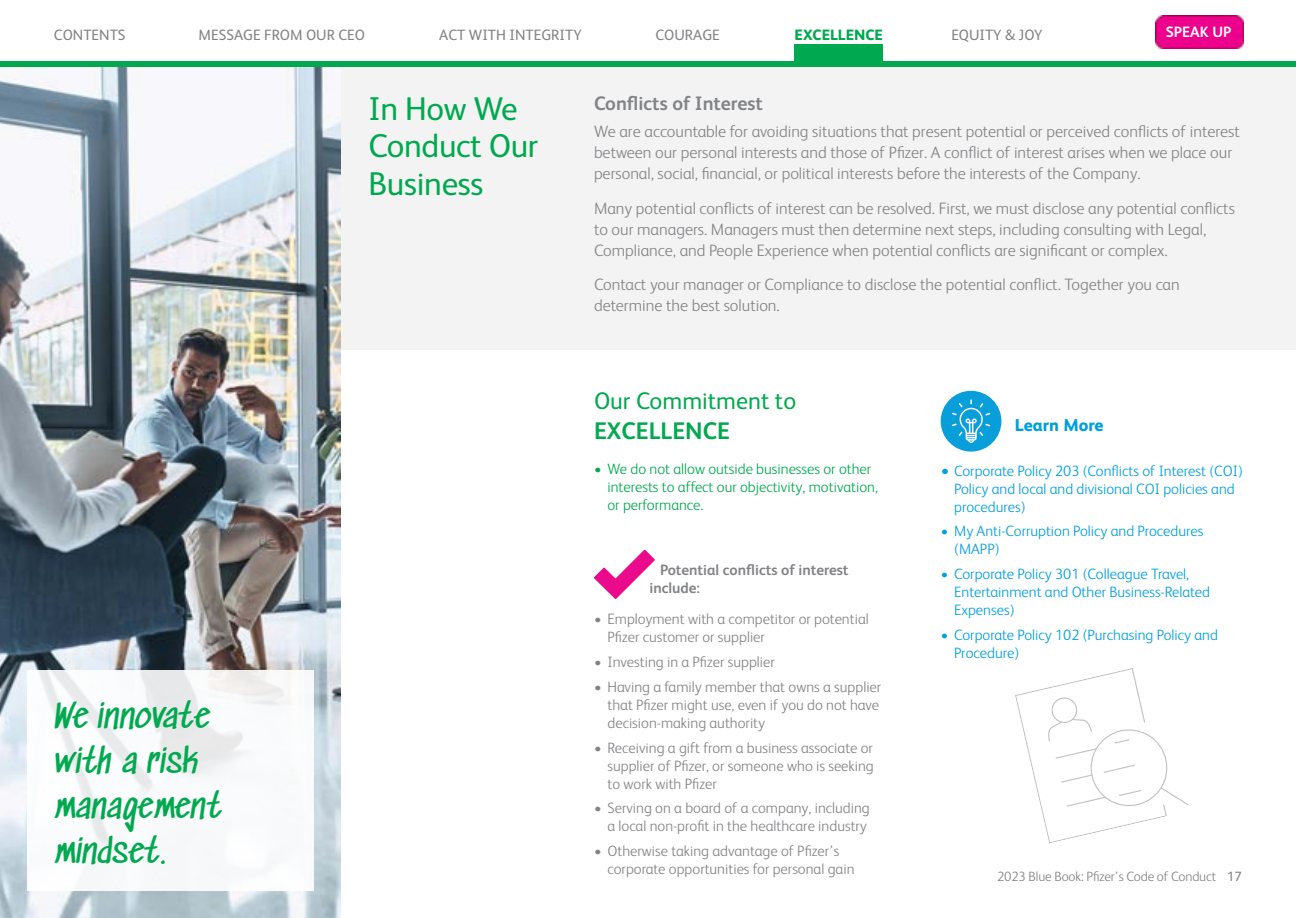
<style>
.page{position:relative;width:1296px;height:918px;background:#fff}
.page>*{position:absolute;margin:0;border:0;box-sizing:border-box;transform-origin:0 0}
.t1{font:33px/45px "Sedgwick Ave";color:#00a94f}
.t2{font:33px/37.5px "FS Albert";letter-spacing:-.01em;color:#00a94f}
.t3{font:24px "FS Albert";color:#00a94f}
.t4{font:700 24px "FS Albert";color:#00a94f}
.t5{font:700 19.5px "FS Albert";color:#828386}
.t6{font:800 17.1px "FS Albert";color:#009fdb}
.t7{font:300 16.5px/21px "FS Albert";color:#828386}
.t8{font:300 15px/18px "FS Albert";color:#828386}
.t9{font:300 15px/18px "FS Albert";color:#009fdb}
.t10{font:300 15px/18px "FS Albert";color:#00a94f}
.t11{font:15px "FS Albert";color:#828386}
.t12{font:700 15px/18px "FS Albert";color:#828386}
.t13{font:800 15px "FS Albert";color:#00a94f}
.t14{font:700 15px "FS Albert";color:#fff}
.t15{font:300 13.5px "FS Albert";letter-spacing:-.01em;color:#828386}
.s1{font-size:17.1px}
.s2{font-weight:400}
</style>
<div class="page">
<div style="left:0;top:61px;width:1296px;height:7px;background:#00a94f"></div>
<img style="left:1156px;top:15px;width:87px;height:34px">
<div style="left:324px;top:68px;width:972px;height:282px;background:#f3f3f3"></div>
<img style="left:0;top:68px;width:340px;height:850px">
<div style="left:941px;top:391px;width:60px;height:61px;background:#089eda;border-radius:50%"></div>
<svg style="left:952px;top:399px;width:38px;height:44px"></svg>
<svg style="left:594px;top:550px;width:61px;height:49px"></svg>
<svg style="left:27px;top:671px;width:286px;height:220px"></svg>
<svg style="left:1015px;top:668px;width:173px;height:175px"></svg>
<div style="left:795px;top:44px;width:88px;height:22px;background:#00a94f"></div>
<p class="t11" style="left:54px;top:24px;width:73px">CONTENTS</p>
<p class="t11" style="left:199px;top:24px;width:168px">MESSAGE FROM OUR CEO</p>
<p class="t11" style="left:439px;top:24px;width:144px">ACT WITH INTEGRITY</p>
<p class="t11" style="left:656px;top:24px;width:66px">COURAGE</p>
<p class="t13" style="left:795px;top:23px;width:90px">EXCELLENCE</p>
<p class="t11" style="left:951px;top:24px;width:92px">EQUITY &amp; JOY</p>
<p class="t14" style="left:1166px;top:22px;width:67px">SPEAK UP</p>
<h1 class="t1" style="left:54px;top:695px;width:170px">We innovate with a risk management mindset.</h1>
<h1 class="t2" style="left:369px;top:88px;width:171px">In How We<br>Conduct Our<br>Business</h1>
<p class="t5" style="left:594px;top:90px;width:170px">Conflicts of Interest</p>
<p class="t7" style="left:594px;top:120px;width:647px">We are accountable for avoiding situations that present potential or perceived conflicts of interest between our personal interests and those of Pfizer. A conflict of interest arises when we place our personal, social, financial, or political interests before the interests of the Company.</p>
<p class="t7" style="left:594px;top:197px;width:642px">Many potential conflicts of interest can be resolved. First, we must disclose any potential conflicts to our managers. Managers must then determine next steps, including consulting with Legal,<br>Compliance, and People Experience when potential conflicts are significant or complex.</p>
<p class="t7" style="left:594px;top:273px;width:587px">Contact your manager or Compliance to disclose the potential conflict. Together you can determine the best solution.</p>
<h2 class="t3" style="left:594px;top:385px;width:204px">Our Commitment to</h2>
<h2 class="t4" style="left:594px;top:414px;width:137px">EXCELLENCE</h2>
<p class="t10" style="left:608px;top:460px;width:272px;text-indent:-14px">• We do not allow outside businesses or other interests to affect our objectivity, motivation, or performance.</p>
<p class="t12" style="left:650px;top:560px;width:201px;text-indent:10px">Potential conflicts of interest include:</p>
<p class="t8" style="left:608px;top:609px;width:263px;text-indent:-14px">• Employment with a competitor or potential<br>Pfizer customer or supplier</p>
<p class="t8" style="left:594px;top:652px;width:182px">• Investing in a Pfizer supplier</p>
<p class="t8" style="left:608px;top:677px;width:275px;text-indent:-14px">• Having a family member that owns a supplier that Pfizer might use, even if you do not have decision-making authority</p>
<p class="t8" style="left:608px;top:738px;width:268px;text-align:justify;text-indent:-14px">• Receiving a gift from a business associate or supplier of Pfizer, or someone who is seeking to work with Pfizer</p>
<p class="t8" style="left:594px;top:798px;width:277px;text-align:right">• Serving on a board of a company, including a local non-profit in the healthcare industry</p>
<p class="t8" style="left:608px;top:841px;width:249px;text-indent:-14px">• Otherwise taking advantage of Pfizer’s corporate opportunities for personal gain</p>
<p class="t6" style="left:1015px;top:412px;width:90px">Learn More</p>
<p class="t9" style="left:954px;top:461px;width:290px;text-indent:-13px"><span class="s1">•</span> Corporate Policy 203 (Conflicts of Interest (COI)<br>Policy and local and divisional COI policies and procedures)</p>
<p class="t9" style="left:954px;top:522px;width:251px;text-indent:-14px">• My Anti-Corruption Policy and Procedures (MAPP)</p>
<p class="t9" style="left:954px;top:564px;width:257px;text-indent:-14px">• Corporate Policy 301 (Colleague Travel,<br>Entertainment and Other Business-Related<br>Expenses)</p>
<p class="t9" style="left:954px;top:625px;width:265px;text-indent:-14px">• Corporate Policy 102 (Purchasing Policy and<br>Procedure)</p>
<p class="t15" style="left:997px;top:868px;width:246px">2023 Blue Book: Pfizer’s Code of Conduct <span class="s2">17</span></p>
</div>
